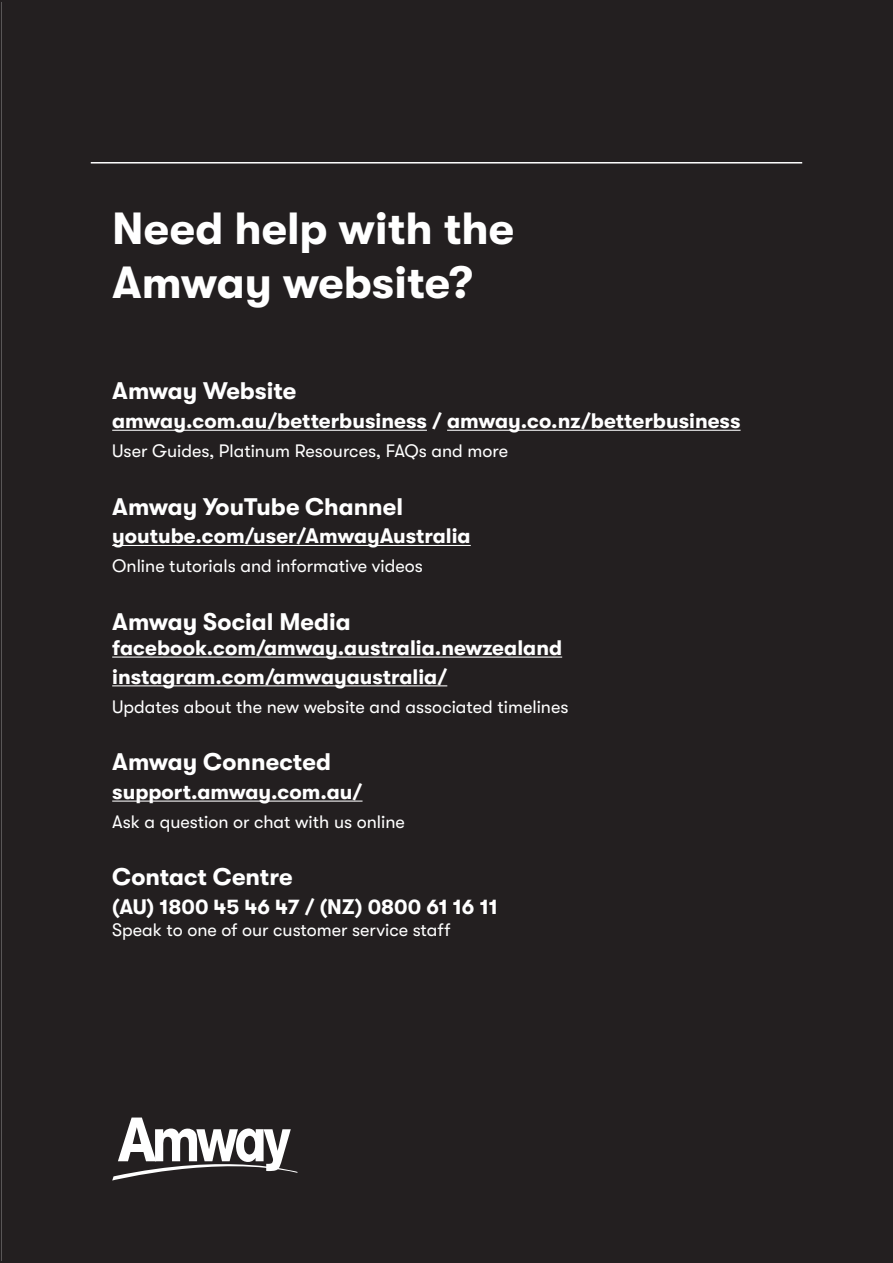
<style>
.page{position:relative;width:893px;height:1263px;background:#fff}
.page>*{position:absolute;margin:0;border:0;box-sizing:border-box;transform-origin:0 0}
.t1{font:700 45px/54px "GT Walsheim Pro";color:#fff}
.t2{font:700 24px "GT Walsheim Pro";color:#fff}
.t3{font:700 21px "GT Walsheim Pro";color:#fff}
.t4{font:18px "GT Walsheim Pro";color:#fff}
</style>
<div class="page">
<div style="left:2px;top:0;width:891px;height:1263px;background:#231f20"></div>
<hr style="left:91px;top:162px;width:711px;height:2px;background:#fff">
<hr style="left:112px;top:430px;width:315px;height:1px;background:#fff">
<hr style="left:447px;top:430px;width:294px;height:1px;background:#fff">
<hr style="left:112px;top:545px;width:359px;height:1px;background:#fff">
<hr style="left:112px;top:656px;width:450px;height:2px;background:#fff">
<hr style="left:112px;top:685px;width:335px;height:1px;background:#fff">
<hr style="left:112px;top:800px;width:251px;height:2px;background:#fff">
<svg style="left:112px;top:1117px;width:186px;height:63px"></svg>
<p class="t1" style="left:112px;top:201px;width:403px">Need help with the<br>Amway website?</p>
<p class="t2" style="left:112px;top:378px;width:186px">Amway Website</p>
<p class="t3" style="left:112px;top:409px;width:630px">amway.com.au/betterbusiness / amway.co.nz/betterbusiness</p>
<p class="t4" style="left:112px;top:441px;width:397px">User Guides, Platinum Resources, FAQs and more</p>
<p class="t2" style="left:112px;top:493px;width:292px">Amway YouTube Channel</p>
<p class="t3" style="left:112px;top:524px;width:360px">youtube.com/user/AmwayAustralia</p>
<p class="t4" style="left:112px;top:556px;width:312px">Online tutorials and informative videos</p>
<p class="t2" style="left:112px;top:608px;width:240px">Amway Social Media</p>
<p class="t3" style="left:112px;top:636px;width:451px">facebook.com/amway.australia.newzealand</p>
<p class="t3" style="left:112px;top:665px;width:337px">instagram.com/amwayaustralia/</p>
<p class="t4" style="left:112px;top:696px;width:458px">Updates about the new website and associated timelines</p>
<p class="t2" style="left:112px;top:748px;width:220px">Amway Connected</p>
<p class="t3" style="left:112px;top:780px;width:252px">support.amway.com.au/</p>
<p class="t4" style="left:112px;top:812px;width:294px">Ask a question or chat with us online</p>
<p class="t2" style="left:112px;top:864px;width:182px">Contact Centre</p>
<p class="t3" style="left:112px;top:895px;width:387px">(AU) 1800 45 46 47 / (NZ) 0800 61 16 11</p>
<p class="t4" style="left:112px;top:920px;width:340px">Speak to one of our customer service staff</p>
</div>
